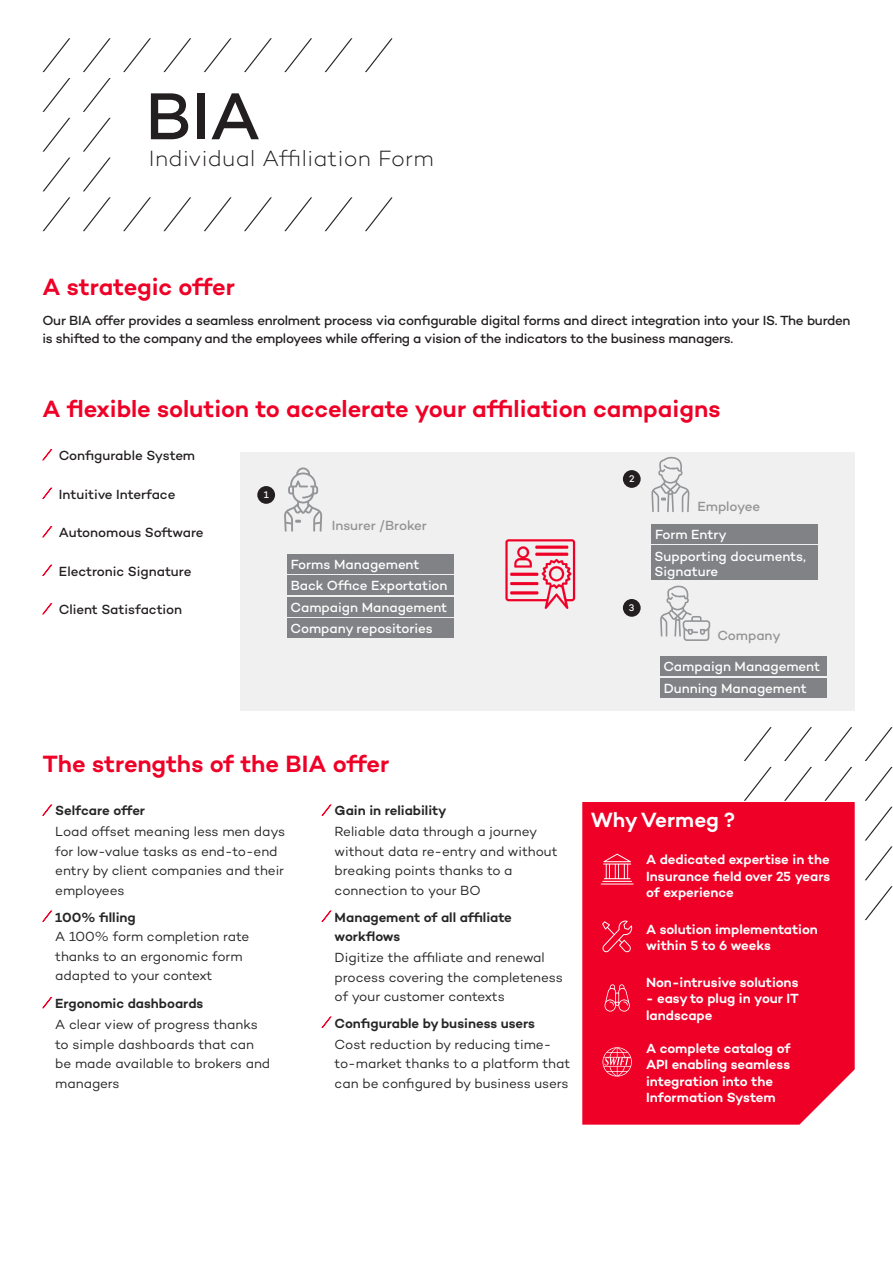
<style>
.page{position:relative;width:893px;height:1263px;background:#fff}
.page>*{position:absolute;margin:0;border:0;box-sizing:border-box;transform-origin:0 0}
.t1{font:500 67.5px "Campton";color:#231f20}
.t2{font:600 24px "Campton";letter-spacing:-.005em;color:#ef0027}
.t3{font:300 22.5px "Campton";letter-spacing:.02em;color:#231f20}
.t4{font:600 21px "Campton";letter-spacing:-.01em;color:#fff}
.t5{font:13.5px/19.5px "Campton";letter-spacing:-.005em;color:#262626}
.t6{font:500 13.5px/18px "Campton";letter-spacing:-.02em;color:#231f20}
.t7{font:600 13.5px/16.5px "Campton";color:#fff}
.t8{font:500 13.5px "Campton";color:#fff}
.t9{font:600 13.5px/19.5px "Campton";color:#262626}
.t10{font:500 13.5px "Campton";color:#231f20}
.t11{font:500 13.5px "Campton";letter-spacing:-.005em;color:#939393}
.t12{font:500 9.9px "Campton";color:#fff}
</style>
<div class="page">
<svg style="left:42px;top:449px;width:10px;height:11px"></svg>
<svg style="left:42px;top:488px;width:10px;height:11px"></svg>
<svg style="left:42px;top:526px;width:10px;height:11px"></svg>
<svg style="left:42px;top:565px;width:10px;height:11px"></svg>
<svg style="left:42px;top:603px;width:10px;height:11px"></svg>
<svg style="left:163px;top:38px;width:28px;height:34px"></svg>
<svg style="left:123px;top:38px;width:28px;height:34px"></svg>
<svg style="left:83px;top:38px;width:28px;height:34px"></svg>
<svg style="left:43px;top:38px;width:27px;height:34px"></svg>
<svg style="left:83px;top:78px;width:28px;height:34px"></svg>
<svg style="left:43px;top:78px;width:27px;height:34px"></svg>
<svg style="left:83px;top:118px;width:28px;height:34px"></svg>
<svg style="left:43px;top:118px;width:27px;height:34px"></svg>
<svg style="left:83px;top:158px;width:28px;height:33px"></svg>
<svg style="left:43px;top:158px;width:27px;height:33px"></svg>
<svg style="left:163px;top:197px;width:28px;height:34px"></svg>
<svg style="left:123px;top:197px;width:28px;height:34px"></svg>
<svg style="left:83px;top:197px;width:28px;height:34px"></svg>
<svg style="left:43px;top:197px;width:27px;height:34px"></svg>
<svg style="left:365px;top:38px;width:27px;height:34px"></svg>
<svg style="left:325px;top:38px;width:27px;height:34px"></svg>
<svg style="left:284px;top:38px;width:28px;height:34px"></svg>
<svg style="left:244px;top:38px;width:28px;height:34px"></svg>
<svg style="left:204px;top:38px;width:28px;height:34px"></svg>
<svg style="left:365px;top:197px;width:27px;height:34px"></svg>
<svg style="left:325px;top:197px;width:27px;height:34px"></svg>
<svg style="left:284px;top:197px;width:28px;height:34px"></svg>
<svg style="left:244px;top:197px;width:28px;height:34px"></svg>
<svg style="left:204px;top:197px;width:28px;height:34px"></svg>
<div style="left:241px;top:453px;width:614px;height:258px;background:#f0f0f0"></div>
<svg style="left:42px;top:804px;width:10px;height:12px"></svg>
<svg style="left:42px;top:910px;width:10px;height:12px"></svg>
<svg style="left:42px;top:997px;width:10px;height:11px"></svg>
<svg style="left:321px;top:804px;width:11px;height:12px"></svg>
<svg style="left:321px;top:910px;width:11px;height:12px"></svg>
<svg style="left:321px;top:1016px;width:11px;height:12px"></svg>
<div style="left:287px;top:554px;width:167px;height:19px;background:#808285"></div>
<div style="left:287px;top:597px;width:167px;height:19px;background:#808285"></div>
<div style="left:287px;top:575px;width:167px;height:20px;background:#808285"></div>
<div style="left:287px;top:618px;width:167px;height:20px;background:#808285"></div>
<svg style="left:284px;top:467px;width:38px;height:65px"></svg>
<svg style="left:865px;top:727px;width:27px;height:34px"></svg>
<svg style="left:824px;top:727px;width:28px;height:34px"></svg>
<svg style="left:784px;top:727px;width:28px;height:34px"></svg>
<svg style="left:744px;top:727px;width:28px;height:34px"></svg>
<svg style="left:865px;top:767px;width:27px;height:34px"></svg>
<svg style="left:824px;top:767px;width:28px;height:34px"></svg>
<svg style="left:784px;top:767px;width:28px;height:34px"></svg>
<svg style="left:744px;top:767px;width:28px;height:34px"></svg>
<svg style="left:865px;top:807px;width:27px;height:33px"></svg>
<svg style="left:865px;top:846px;width:27px;height:34px"></svg>
<svg style="left:865px;top:886px;width:27px;height:34px"></svg>
<div style="left:582px;top:802px;width:273px;height:323px;background:#ef0027"></div>
<svg style="left:603px;top:1047px;width:29px;height:29px"></svg>
<svg style="left:604px;top:984px;width:26px;height:28px"></svg>
<svg style="left:601px;top:854px;width:33px;height:30px"></svg>
<svg style="left:602px;top:920px;width:31px;height:32px"></svg>
<svg style="left:505px;top:540px;width:70px;height:69px"></svg>
<div style="left:257px;top:486px;width:18px;height:18px;background:#231f20;border-radius:50%"></div>
<div style="left:660px;top:656px;width:167px;height:20px;background:#808285"></div>
<div style="left:660px;top:678px;width:167px;height:19px;background:#808285"></div>
<svg style="left:660px;top:585px;width:50px;height:56px"></svg>
<div style="left:623px;top:599px;width:18px;height:18px;background:#231f20;border-radius:50%"></div>
<div style="left:651px;top:524px;width:167px;height:19px;background:#808285"></div>
<div style="left:651px;top:546px;width:167px;height:34px;background:#808285"></div>
<svg style="left:651px;top:457px;width:38px;height:55px"></svg>
<div style="left:623px;top:470px;width:18px;height:18px;background:#231f20;border-radius:50%"></div>
<p class="t1" style="left:145px;top:74px;width:117px">BIA</p>
<p class="t3" style="left:149px;top:145px;width:286px">Individual Affiliation Form</p>
<p class="t2" style="left:43px;top:271px;width:194px">A strategic offer</p>
<p class="t6" style="left:43px;top:311px;width:809px">Our BIA offer provides a seamless enrolment process via configurable digital forms and direct integration into your IS. The burden is shifted to the company and the employees while offering a vision of the indicators to the business managers.</p>
<p class="t2" style="left:43px;top:394px;width:679px">A flexible solution to accelerate your affiliation campaigns</p>
<p class="t6" style="left:59px;top:446px;width:138px">Configurable System</p>
<p class="t10" style="left:59px;top:485px;width:118px">Intuitive Interface</p>
<p class="t6" style="left:59px;top:523px;width:146px">Autonomous Software</p>
<p class="t10" style="left:59px;top:562px;width:134px">Electronic Signature</p>
<p class="t6" style="left:59px;top:600px;width:125px">Client Satisfaction</p>
<p class="t12" style="left:629px;top:472px;width:7px">2</p>
<p class="t12" style="left:264px;top:488px;width:7px">1</p>
<p class="t11" style="left:697px;top:498px;width:64px">Employee</p>
<p class="t11" style="left:332px;top:517px;width:97px">Insurer /Broker</p>
<p class="t8" style="left:655px;top:526px;width:73px">Form Entry</p>
<p class="t8" style="left:655px;top:548px;width:153px">Supporting documents,</p>
<p class="t8" style="left:655px;top:563px;width:65px">Signature</p>
<p class="t8" style="left:291px;top:556px;width:130px">Forms Management</p>
<p class="t8" style="left:291px;top:599px;width:158px">Campaign Management</p>
<p class="t8" style="left:291px;top:577px;width:158px">Back Office Exportation</p>
<p class="t8" style="left:291px;top:620px;width:144px">Company repositories</p>
<p class="t12" style="left:629px;top:601px;width:7px">3</p>
<p class="t11" style="left:717px;top:626px;width:65px">Company</p>
<p class="t8" style="left:663px;top:658px;width:158px">Campaign Management</p>
<p class="t8" style="left:664px;top:680px;width:144px">Dunning Management</p>
<p class="t2" style="left:43px;top:749px;width:348px">The strengths of the BIA offer</p>
<p class="t9" style="left:55px;top:801px;width:91px">Selfcare offer</p>
<p class="t5" style="left:55px;top:822px;width:231px">Load offset meaning less men days for low-value tasks as end-to-end entry by client companies and their employees</p>
<p class="t9" style="left:55px;top:907px;width:82px">100% filling</p>
<p class="t5" style="left:55px;top:926px;width:196px">A 100% form completion rate thanks to an ergonomic form adapted to your context</p>
<p class="t9" style="left:55px;top:993px;width:150px">Ergonomic dashboards</p>
<p class="t5" style="left:55px;top:1014px;width:216px">A clear view of progress thanks to simple dashboards that can be made available to brokers and managers</p>
<p class="t9" style="left:335px;top:801px;width:113px">Gain in reliability</p>
<p class="t5" style="left:335px;top:822px;width:225px">Reliable data through a journey without data re-entry and without breaking points thanks to a connection to your BO</p>
<p class="t9" style="left:335px;top:907px;width:179px">Management of all affiliate workflows</p>
<p class="t5" style="left:335px;top:947px;width:230px">Digitize the affiliate and renewal process covering the completeness of your customer contexts</p>
<p class="t9" style="left:335px;top:1013px;width:202px">Configurable by business users</p>
<p class="t5" style="left:335px;top:1034px;width:237px">Cost reduction by reducing time&shy;to-market thanks to a platform that can be configured by business users</p>
<p class="t4" style="left:591px;top:806px;width:146px">Why Vermeg ?</p>
<p class="t7" style="left:646px;top:851px;width:186px;text-align:justify">A dedicated expertise in the Insurance field over 25 years of experience</p>
<p class="t7" style="left:646px;top:920px;width:173px">A solution implementation within 5 to 6 weeks</p>
<p class="t7" style="left:646px;top:973px;width:154px">Non-intrusive solutions</p>
<p class="t7" style="left:646px;top:990px;width:154px">- easy to plug in your IT landscape</p>
<p class="t7" style="left:646px;top:1039px;width:146px">A complete catalog of<br>API enabling seamless integration into the<br>Information System</p>
</div>
